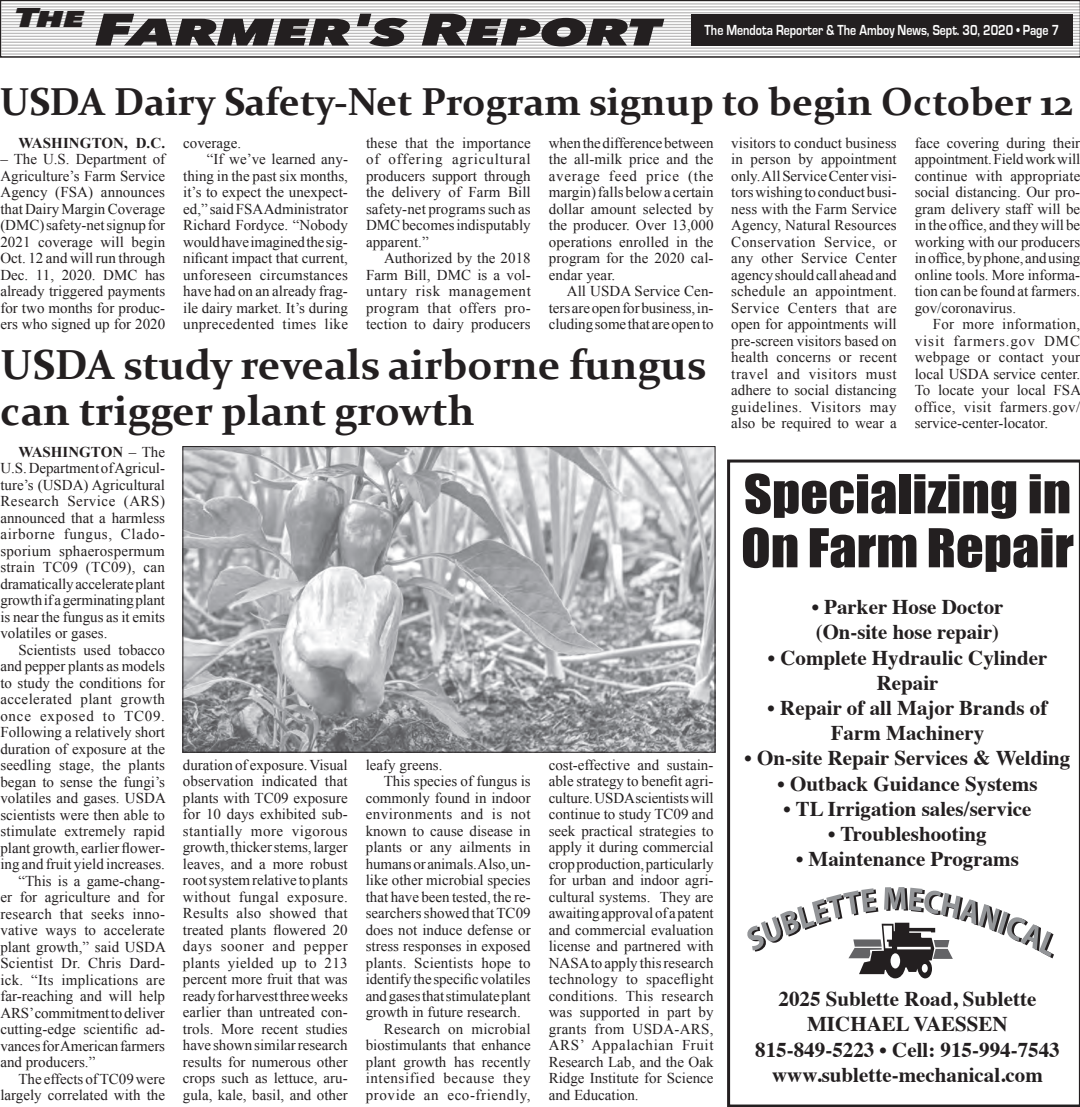
<style>
.page{position:relative;width:1080px;height:1107px;background:#fff}
.page>*{position:absolute;margin:0;border:0;box-sizing:border-box;transform-origin:0 0}
.t1{font:49.5px/54px "Impact";color:#231f20;scale:1.1 1}
.t2{font:italic 800 45px "Avenir Next";letter-spacing:-.02em;color:#231f20;scale:1.48 1}
._18_18_Regular{font:700 42px/46.5px "Constantia";color:#231f20}
._18_18_Regular-2{font:700 39px "Constantia";color:#231f20}
.t3{font:italic 800 27px "Avenir Next";color:#231f20;scale:1.48 1}
.t4{font:700 21px/25.2px "Times";color:#231f20;text-align:center}
.NORMAL_Body_Copy{font:15px/16.5px "Times New Roman";color:#231f20;text-align:justify}
.t5{font:700 15px "Eurostile";color:#fff;scale:.8 1}
.NORMAL_Body_Copy-2{font:700 15px "Times New Roman";letter-spacing:.005em;color:#231f20}
.s1{font-weight:700}
</style>
<div class="page">
<svg style="left:0;top:0;width:1079px;height:58px"></svg>
<div style="left:691px;top:14px;width:381px;height:32px;background:#231f20"></div>
<svg style="left:727px;top:460px;width:352px;height:647px"></svg>
<img style="left:185px;top:448px;width:528px;height:302px">
<div style="left:183px;top:446px;width:532px;height:306px;border:1px solid #231f20"></div>
<h3 class="t3" style="left:15px;top:1px;width:49px">The</h3>
<h2 class="t2" style="left:95px;top:2px;width:385px">Farmer's Report</h2>
<p class="t5" style="left:704px;top:22px;width:445px">The Mendota Reporter &amp; The Amboy News, Sept. 30, 2020 • Page 7</p>
<p class="_18_18_Regular-2" style="left:-1px;top:75px;width:1075px">USDA Dairy Safety-Net Program signup to begin October 12</p>
<p class="NORMAL_Body_Copy-2" style="left:18px;top:133px;width:148px">WASHINGTON, D.C.</p>
<p class="NORMAL_Body_Copy" style="left:0;top:151px;width:166px">– The U.S. Department of Agriculture’s Farm Service Agency (FSA) announces that Dairy Margin Coverage (DMC) safety-net signup for 2021 coverage will begin Oct. 12 and will run through Dec. 11, 2020. DMC has already triggered payments for two months for produc&shy;ers who signed up for 2020</p>
<p class="NORMAL_Body_Copy" style="left:183px;top:134px;width:59px">coverage.</p>
<p class="NORMAL_Body_Copy" style="left:183px;top:151px;width:166px;text-indent:24px">“If we’ve learned any&shy;thing in the past six months, it’s to expect the unexpect&shy;ed,” said FSA Administrator Richard Fordyce. “Nobody would have imagined the sig&shy;nificant impact that current, unforeseen circumstances have had on an already frag&shy;ile dairy market. It’s during unprecedented times like</p>
<p class="NORMAL_Body_Copy" style="left:366px;top:134px;width:166px">these that the importance of offering agricultural producers support through the delivery of Farm Bill safety-net programs such as DMC becomes indisputably apparent.”</p>
<p class="NORMAL_Body_Copy" style="left:366px;top:250px;width:166px;text-indent:18px">Authorized by the 2018<br>Farm Bill, DMC is a vol&shy;untary risk management program that offers pro&shy;tection to dairy producers</p>
<p class="NORMAL_Body_Copy" style="left:548px;top:134px;width:166px">when the difference between the all-milk price and the average feed price (the margin) falls below a certain dollar amount selected by the producer. Over 13,000 operations enrolled in the program for the 2020 cal&shy;endar year.</p>
<p class="NORMAL_Body_Copy" style="left:548px;top:283px;width:166px;text-indent:18px">All USDA Service Cen&shy;ters are open for business, in&shy;cluding some that are open to</p>
<p class="_18_18_Regular" style="left:0;top:339px;width:707px">USDA study reveals airborne fungus can trigger plant growth</p>
<p class="NORMAL_Body_Copy" style="left:0;top:443px;width:166px;text-indent:18px"><span class="s1">WASHINGTON</span> – The U.S. Department of Agricul&shy;ture’s (USDA) Agricultural Research Service (ARS) announced that a harmless airborne fungus, Clado&shy;sporium sphaerospermum strain TC09 (TC09), can dramatically accelerate plant growth if a germinating plant is near the fungus as it emits volatiles or gases.</p>
<p class="NORMAL_Body_Copy" style="left:0;top:641px;width:167px;text-indent:18px">Scientists used tobacco and pepper plants as models to study the conditions for accelerated plant growth once exposed to TC09.<br>Following a relatively short duration of exposure at the seedling stage, the plants began to sense the fungi’s volatiles and gases. USDA scientists were then able to stimulate extremely rapid plant growth, earlier flower&shy;ing and fruit yield increases.</p>
<p class="NORMAL_Body_Copy" style="left:0;top:872px;width:167px;text-indent:18px">“This is a game-chang&shy;er for agriculture and for research that seeks inno&shy;vative ways to accelerate plant growth,” said USDA Scientist Dr. Chris Dard&shy;ick. “Its implications are far-reaching and will help ARS’ commitment to deliver cutting-edge scientific ad&shy;vances for American farmers and producers.”</p>
<p class="NORMAL_Body_Copy" style="left:0;top:1070px;width:166px;text-align:right">The effects of TC09 were largely correlated with the</p>
<p class="NORMAL_Body_Copy" style="left:183px;top:756px;width:166px">duration of exposure. Visual observation indicated that plants with TC09 exposure for 10 days exhibited sub&shy;stantially more vigorous growth, thicker stems, larger leaves, and a more robust root system relative to plants without fungal exposure.<br>Results also showed that treated plants flowered 20 days sooner and pepper plants yielded up to 213 percent more fruit that was ready for harvest three weeks earlier than untreated con&shy;trols. More recent studies have shown similar research results for numerous other crops such as lettuce, aru&shy;gula, kale, basil, and other</p>
<p class="NORMAL_Body_Copy" style="left:366px;top:756px;width:78px">leafy greens.</p>
<p class="NORMAL_Body_Copy" style="left:548px;top:756px;width:166px">cost-effective and sustain&shy;able strategy to benefit agri&shy;culture. USDA scientists will continue to study TC09 and seek practical strategies to apply it during commercial crop production, particularly for urban and indoor agri&shy;cultural systems. They are awaiting approval of a patent and commercial evaluation license and partnered with NASA to apply this research technology to spaceflight conditions. This research was supported in part by grants from USDA-ARS, ARS’ Appalachian Fruit Research Lab, and the Oak Ridge Institute for Science and Education.</p>
<p class="NORMAL_Body_Copy" style="left:366px;top:773px;width:166px;text-indent:18px">This species of fungus is commonly found in indoor environments and is not known to cause disease in plants or any ailments in humans or animals. Also, un&shy;like other microbial species that have been tested, the re&shy;searchers showed that TC09 does not induce defense or stress responses in exposed plants. Scientists hope to identify the specific volatiles and gases that stimulate plant growth in future research.</p>
<p class="NORMAL_Body_Copy" style="left:366px;top:1020px;width:166px;text-indent:18px">Research on microbial biostimulants that enhance plant growth has recently intensified because they provide an eco-friendly,</p>
<p class="NORMAL_Body_Copy" style="left:731px;top:134px;width:167px">visitors to conduct business in person by appointment only. All Service Center visi&shy;tors wishing to conduct busi&shy;ness with the Farm Service Agency, Natural Resources Conservation Service, or any other Service Center agency should call ahead and schedule an appointment.<br>Service Centers that are open for appointments will pre-screen visitors based on health concerns or recent travel and visitors must adhere to social distancing guidelines. Visitors may also be required to wear a</p>
<p class="NORMAL_Body_Copy" style="left:914px;top:134px;width:167px">face covering during their appointment. Field work will continue with appropriate social distancing. Our pro&shy;gram delivery staff will be in the office, and they will be working with our producers in office, by phone, and using online tools. More informa&shy;tion can be found at farmers. gov/coronavirus.</p>
<p class="NORMAL_Body_Copy" style="left:914px;top:316px;width:168px;text-indent:18px">For more information, visit farmers.gov DMC webpage or contact your local USDA service center.<br>To locate your local FSA office, visit farmers.gov/ service-center-locator.</p>
<p class="t1" style="left:741px;top:466px;width:304px">Specializing in<br>On Farm Repair</p>
<p class="t4" style="left:811px;top:592px;width:193px;text-align:left">• Parker Hose Doctor (On-site hose repair)</p>
<p class="t4" style="left:767px;top:643px;width:281px">• Complete Hydraulic Cylinder<br>Repair</p>
<p class="t4" style="left:767px;top:693px;width:281px">• Repair of all Major Brands of<br>Farm Machinery</p>
<p class="t4" style="left:744px;top:743px;width:327px">• On-site Repair Services &amp; Welding</p>
<p class="t4" style="left:777px;top:769px;width:261px">• Outback Guidance Systems</p>
<p class="t4" style="left:783px;top:794px;width:249px">• TL Irrigation sales/service</p>
<p class="t4" style="left:828px;top:819px;width:160px">• Troubleshooting</p>
<p class="t4" style="left:796px;top:844px;width:224px">• Maintenance Programs</p>
<p class="t4" style="left:755px;top:984px;width:306px">2025 Sublette Road, Sublette<br>MICHAEL VAESSEN<br>815-849-5223 • Cell: 915-994-7543 www.sublette-mechanical.com</p>
</div>
